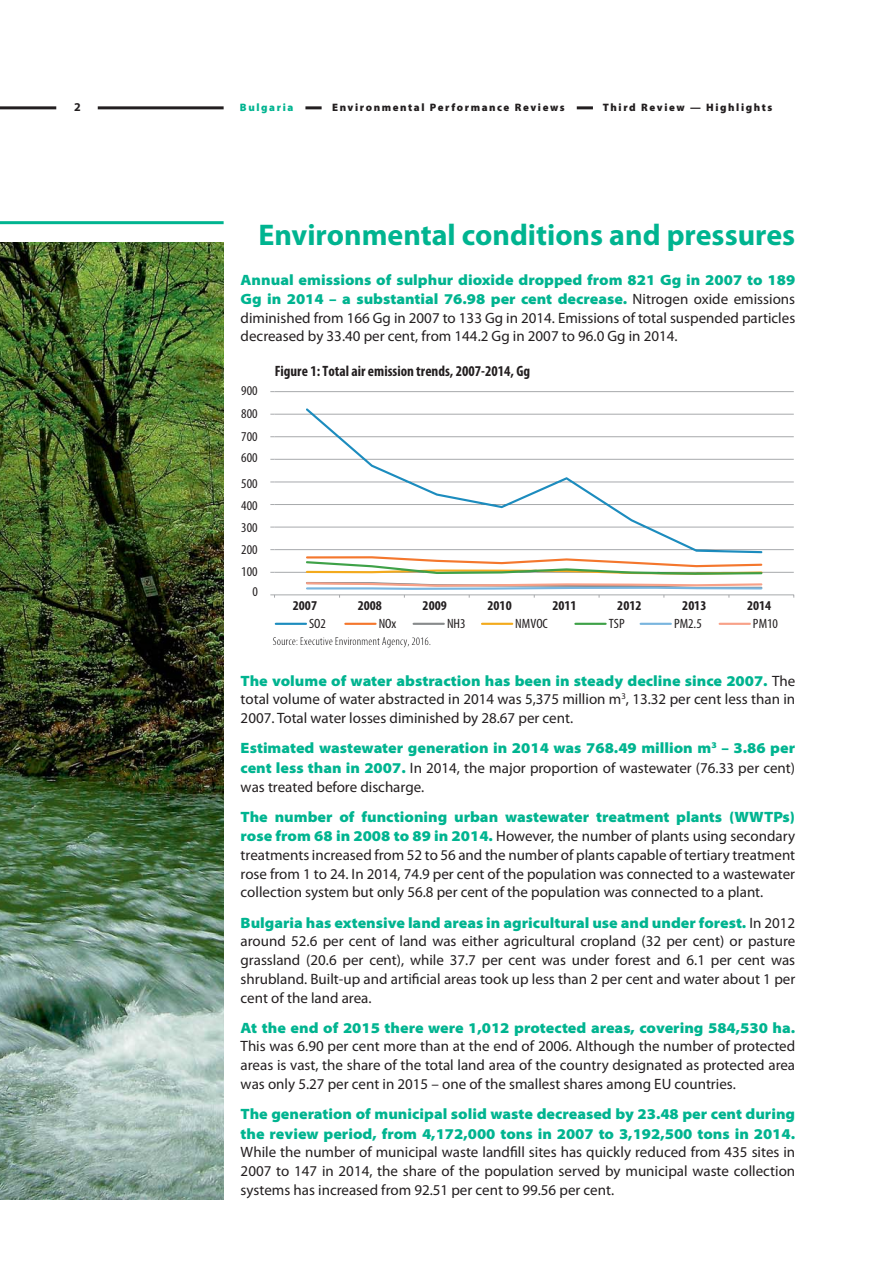
<style>
.page{position:relative;width:893px;height:1263px;background:#fff}
.page>*{position:absolute;margin:0;border:0;box-sizing:border-box;transform-origin:0 0}
.t1{font:700 30px "Myriad Pro";color:#00b490}
.t2{font:15px/18.8px "Myriad Pro";color:#231f20;text-align:justify}
.t3{font:900 semi-expanded 15px/19.2px "Myriad Pro";color:#00b490;text-align:justify}
.t4{font:700 condensed 15px "Myriad Pro";color:#231f20}
.t5{font:condensed 13.5px "Myriad Pro";color:#231f20;scale:1.05 1}
.t6{font:700 condensed 13.5px "Myriad Pro";letter-spacing:.005em;color:#231f20;scale:1.05 1}
.t7{font:condensed 12px "Myriad Pro";color:#000;scale:.95 1}
.t8{font:700 12px "Myriad Pro";color:#231f20}
.t9{font:900 10.8px "Myriad Pro";letter-spacing:.15em;color:#231f20}
.t10{font:900 10.8px "Myriad Pro";letter-spacing:.145em;color:#00b490}
.s1{font-weight:900;font-stretch:semi-expanded;color:#00b490}
.s2{font-weight:400;font-stretch:normal;color:#231f20}
</style>
<div class="page">
<hr style="left:98px;top:106px;width:126px;height:3px;background:#231f20">
<hr style="left:305px;top:106px;width:17px;height:3px;background:#231f20">
<hr style="left:577px;top:106px;width:16px;height:3px;background:#231f20">
<hr style="left:0;top:106px;width:56px;height:3px;background:#231f20">
<img style="left:0;top:242px;width:224px;height:957px">
<hr style="left:0;top:221px;width:224px;height:3px;background:#00b490">
<hr style="left:274px;top:391px;width:520px;height:1px;background:#a7a9ac">
<hr style="left:274px;top:414px;width:520px;height:1px;background:#a7a9ac">
<hr style="left:274px;top:436px;width:520px;height:1px;background:#a7a9ac">
<hr style="left:274px;top:459px;width:520px;height:1px;background:#a7a9ac">
<hr style="left:274px;top:482px;width:520px;height:1px;background:#a7a9ac">
<hr style="left:274px;top:504px;width:520px;height:1px;background:#a7a9ac">
<hr style="left:274px;top:527px;width:520px;height:1px;background:#a7a9ac">
<hr style="left:274px;top:549px;width:520px;height:1px;background:#a7a9ac">
<hr style="left:274px;top:572px;width:520px;height:1px;background:#a7a9ac">
<svg style="left:306px;top:408px;width:456px;height:145px"></svg>
<svg style="left:310px;top:414px;width:414px;height:136px"></svg>
<svg style="left:305px;top:556px;width:458px;height:19px"></svg>
<svg style="left:270px;top:582px;width:524px;height:16px"></svg>
<hr style="left:276px;top:623px;width:30px;height:2px;background:#1c8cbe">
<hr style="left:345px;top:623px;width:31px;height:2px;background:#f4772d">
<hr style="left:414px;top:623px;width:30px;height:2px;background:#888b8c">
<hr style="left:482px;top:623px;width:30px;height:2px;background:#f3aa1d">
<hr style="left:575px;top:623px;width:31px;height:2px;background:#3ea147">
<hr style="left:640px;top:623px;width:31px;height:2px;background:#79b5de">
<hr style="left:720px;top:623px;width:30px;height:2px;background:#f8a188">
<p class="t8" style="left:74px;top:103px;width:8px">2</p>
<p class="t10" style="left:240px;top:104px;width:55px">Bulgaria</p>
<p class="t9" style="left:332px;top:104px;width:234px">Environmental Performance Reviews</p>
<p class="t9" style="left:603px;top:104px;width:171px">Third Review — Highlights</p>
<h1 class="t1" style="left:258px;top:224px;width:538px">Environmental conditions and pressures</h1>
<p class="t2" style="left:241px;top:272px;width:556px"><span class="s1">Annual emissions of sulphur dioxide dropped from 821 Gg in 2007 to 189<br>Gg in 2014 – a substantial 76.98 per cent decrease.</span> Nitrogen oxide emissions diminished from 166 Gg in 2007 to 133 Gg in 2014. Emissions of total suspended particles decreased by 33.40 per cent, from 144.2 Gg in 2007 to 96.0 Gg in 2014.</p>
<p class="t5" style="left:241px;top:385px;width:17px">900</p>
<p class="t5" style="left:241px;top:408px;width:17px">800</p>
<p class="t5" style="left:241px;top:431px;width:17px">700</p>
<p class="t5" style="left:241px;top:453px;width:17px">600</p>
<p class="t5" style="left:241px;top:479px;width:17px">500</p>
<p class="t5" style="left:241px;top:500px;width:17px">400</p>
<p class="t5" style="left:241px;top:522px;width:17px">300</p>
<p class="t5" style="left:241px;top:545px;width:17px">200</p>
<p class="t5" style="left:241px;top:566px;width:17px">100</p>
<p class="t5" style="left:252px;top:587px;width:7px">0</p>
<p class="t4" style="left:275px;top:365px;width:257px">Figure 1: Total air emission trends, 2007-2014, Gg</p>
<p class="t6" style="left:293px;top:600px;width:25px">2007</p>
<p class="t6" style="left:358px;top:600px;width:25px">2008</p>
<p class="t6" style="left:423px;top:600px;width:25px">2009</p>
<p class="t6" style="left:487px;top:600px;width:25px">2010</p>
<p class="t6" style="left:552px;top:600px;width:25px">2011</p>
<p class="t6" style="left:617px;top:600px;width:25px">2012</p>
<p class="t6" style="left:682px;top:600px;width:25px">2013</p>
<p class="t6" style="left:747px;top:600px;width:25px">2014</p>
<p class="t5" style="left:309px;top:618px;width:18px">SO2</p>
<p class="t5" style="left:379px;top:618px;width:18px">NOx</p>
<p class="t5" style="left:447px;top:618px;width:19px">NH3</p>
<p class="t5" style="left:515px;top:618px;width:33px">NMVOC</p>
<p class="t5" style="left:609px;top:618px;width:17px">TSP</p>
<p class="t5" style="left:674px;top:618px;width:28px">PM2.5</p>
<p class="t5" style="left:753px;top:618px;width:25px">PM10</p>
<p class="t7" style="left:273px;top:637px;width:168px">Source: Executive Environment Agency, 2016.</p>
<p class="t2" style="left:241px;top:672px;width:556px"><span class="s1">The volume of water abstraction has been in steady decline since 2007.</span> The total volume of water abstracted in 2014 was 5,375 million m<sup>3</sup>, 13.32 per cent less than in 2007. Total water losses diminished by 28.67 per cent.</p>
<p class="t3" style="left:241px;top:740px;width:556px">Estimated wastewater generation in 2014 was 768.49 million m<sup>3</sup> – 3.86 per cent less than in 2007. <span class="s2">In 2014, the major proportion of wastewater (76.33 per cent) was treated before discharge.</span></p>
<p class="t2" style="left:241px;top:808px;width:556px"><span class="s1">The number of functioning urban wastewater treatment plants (WWTPs) rose from 68 in 2008 to 89 in 2014.</span> However, the number of plants using secondary treatments increased from 52 to 56 and the number of plants capable of tertiary treatment rose from 1 to 24. In 2014, 74.9 per cent of the population was connected to a wastewater collection system but only 56.8 per cent of the population was connected to a plant.</p>
<p class="t2" style="left:241px;top:914px;width:556px"><span class="s1">Bulgaria has extensive land areas in agricultural use and under forest.</span> In 2012 around 52.6 per cent of land was either agricultural cropland (32 per cent) or pasture grassland (20.6 per cent), while 37.7 per cent was under forest and 6.1 per cent was shrubland. Built-up and artificial areas took up less than 2 per cent and water about 1 per cent of the land area.</p>
<p class="t3" style="left:241px;top:1019px;width:556px">At the end of 2015 there were 1,012 protected areas, covering 584,530 ha.</p>
<p class="t2" style="left:241px;top:1038px;width:556px">This was 6.90 per cent more than at the end of 2006. Although the number of protected areas is vast, the share of the total land area of the country designated as protected area was only 5.27 per cent in 2015 – one of the smallest shares among EU countries.</p>
<p class="t3" style="left:241px;top:1105px;width:556px">The generation of municipal solid waste decreased by 23.48 per cent during the review period, from 4,172,000 tons in 2007 to 3,192,500 tons in 2014.</p>
<p class="t2" style="left:241px;top:1144px;width:556px">While the number of municipal waste landfill sites has quickly reduced from 435 sites in 2007 to 147 in 2014, the share of the population served by municipal waste collection systems has increased from 92.51 per cent to 99.56 per cent.</p>
</div>
